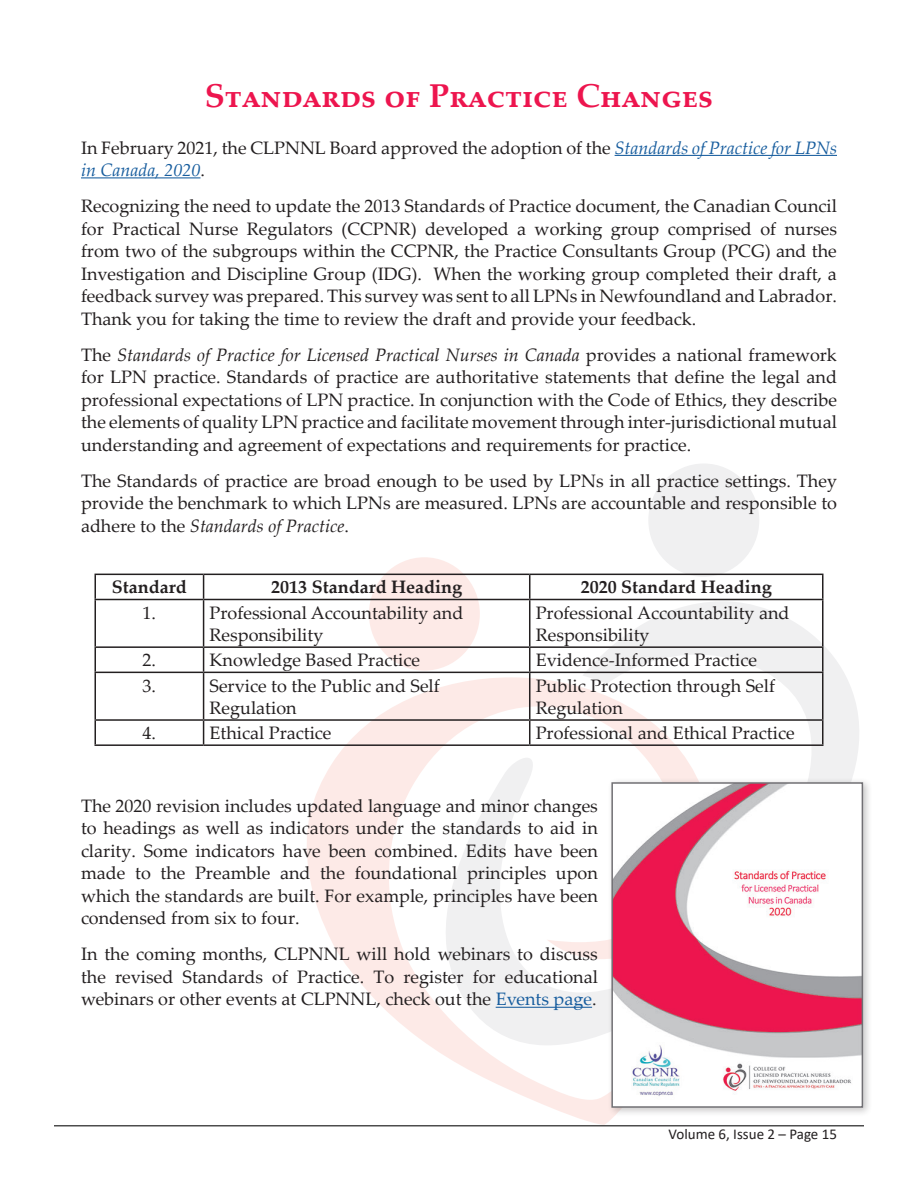
<style>
.page{position:relative;width:918px;height:1188px;background:#fff}
.page>*{position:absolute;margin:0;border:0;box-sizing:border-box;transform-origin:0 0}
.H1_-_20pt__small_cap{font:700 33px "Palatino Linotype";letter-spacing:.06em;color:#ed154e}
.body{font:18px/22.5px "Palatino Linotype";color:#231f20}
.body-2{font:700 18px "Palatino Linotype";color:#231f20}
.t1{font:15px "Calibri";color:#231f20}
.s1{font-style:italic;color:#175d9e}
.s2{font-style:italic}
.s3{color:#175d9e}
</style>
<div class="page">
<hr style="left:54px;top:1125px;width:810px;height:1px;background:#4d4d4d">
<svg style="left:307px;top:557px;width:306px;height:568px"></svg>
<svg style="left:439px;top:464px;width:420px;height:581px"></svg>
<hr style="left:615px;top:155px;width:222px;height:1px;background:#175d9e">
<hr style="left:81px;top:177px;width:119px;height:1px;background:#175d9e">
<hr style="left:496px;top:1007px;width:96px;height:1px;background:#175d9e">
<hr style="left:94px;top:574px;width:110px;height:1px;background:#231f20">
<hr style="left:94px;top:575px;width:2px;height:24px;background:#231f20">
<hr style="left:204px;top:574px;width:326px;height:1px;background:#231f20">
<svg style="left:203px;top:575px;width:1px;height:24px"></svg>
<hr style="left:530px;top:574px;width:294px;height:1px;background:#231f20">
<svg style="left:529px;top:575px;width:1px;height:24px"></svg>
<hr style="left:822px;top:575px;width:2px;height:24px;background:#231f20">
<hr style="left:94px;top:599px;width:110px;height:1px;background:#231f20">
<hr style="left:94px;top:600px;width:2px;height:46px;background:#231f20">
<hr style="left:204px;top:599px;width:326px;height:1px;background:#231f20">
<hr style="left:203px;top:600px;width:1px;height:46px;background:#231f20">
<hr style="left:530px;top:599px;width:294px;height:1px;background:#231f20">
<hr style="left:529px;top:600px;width:1px;height:46px;background:#231f20">
<hr style="left:822px;top:600px;width:2px;height:46px;background:#231f20">
<hr style="left:94px;top:646px;width:110px;height:2px;background:#231f20">
<hr style="left:94px;top:648px;width:2px;height:24px;background:#231f20">
<hr style="left:204px;top:646px;width:326px;height:2px;background:#231f20">
<svg style="left:203px;top:648px;width:1px;height:24px"></svg>
<hr style="left:530px;top:646px;width:294px;height:2px;background:#231f20">
<svg style="left:529px;top:648px;width:1px;height:24px"></svg>
<hr style="left:822px;top:648px;width:2px;height:24px;background:#231f20">
<hr style="left:94px;top:672px;width:110px;height:1px;background:#231f20">
<hr style="left:94px;top:673px;width:2px;height:46px;background:#231f20">
<hr style="left:204px;top:672px;width:326px;height:1px;background:#231f20">
<hr style="left:203px;top:673px;width:1px;height:46px;background:#231f20">
<hr style="left:530px;top:672px;width:294px;height:1px;background:#231f20">
<hr style="left:529px;top:673px;width:1px;height:46px;background:#231f20">
<hr style="left:822px;top:673px;width:2px;height:46px;background:#231f20">
<hr style="left:94px;top:719px;width:110px;height:2px;background:#231f20">
<hr style="left:94px;top:721px;width:2px;height:23px;background:#231f20">
<hr style="left:204px;top:719px;width:326px;height:2px;background:#231f20">
<svg style="left:203px;top:721px;width:1px;height:23px"></svg>
<hr style="left:530px;top:719px;width:294px;height:2px;background:#231f20">
<svg style="left:529px;top:721px;width:1px;height:23px"></svg>
<hr style="left:822px;top:721px;width:2px;height:23px;background:#231f20">
<hr style="left:94px;top:744px;width:110px;height:2px;background:#231f20">
<hr style="left:204px;top:744px;width:326px;height:2px;background:#231f20">
<hr style="left:530px;top:744px;width:294px;height:2px;background:#231f20">
<div style="left:607px;top:778px;width:265px;height:339px;background:#231f20;opacity:.25"></div>
<img style="left:614px;top:785px;width:246px;height:320px">
<div style="left:611px;top:782px;width:252px;height:326px;border:2px solid #717074"></div>
<p class="H1_-_20pt__small_cap" style="left:205px;top:72px;width:510px">Standards of Practice Changes</p>
<p class="body" style="left:81px;top:136px;width:758px">In February 2021, the CLPNNL Board approved the adoption of the <span class="s1">Standards of Practice for LPNs in Canada, 2020</span>.</p>
<p class="body" style="left:81px;top:194px;width:758px;text-align:justify">Recognizing the need to update the 2013 Standards of Practice document, the Canadian Council for Practical Nurse Regulators (CCPNR) developed a working group comprised of nurses from two of the subgroups within the CCPNR, the Practice Consultants Group (PCG) and the Investigation and Discipline Group (IDG). When the working group completed their draft, a feedback survey was prepared. This survey was sent to all LPNs in Newfoundland and Labrador.<br>Thank you for taking the time to review the draft and provide your feedback.</p>
<p class="body" style="left:81px;top:343px;width:758px;text-align:justify">The <span class="s2">Standards of Practice for Licensed Practical Nurses in Canada</span> provides a national framework for LPN practice. Standards of practice are authoritative statements that define the legal and professional expectations of LPN practice. In conjunction with the Code of Ethics, they describe the elements of quality LPN practice and facilitate movement through inter-jurisdictional mutual understanding and agreement of expectations and requirements for practice.</p>
<p class="body" style="left:81px;top:469px;width:758px;text-align:justify">The Standards of practice are broad enough to be used by LPNs in all practice settings. They provide the benchmark to which LPNs are measured. LPNs are accountable and responsible to adhere to the <span class="s2">Standards of Practice</span>.</p>
<p class="body-2" style="left:112px;top:575px;width:76px">Standard</p>
<p class="body-2" style="left:271px;top:575px;width:192px">2013 Standard Heading</p>
<p class="body-2" style="left:581px;top:575px;width:192px">2020 Standard Heading</p>
<p class="body" style="left:143px;top:601px;width:15px">1.</p>
<p class="body" style="left:210px;top:601px;width:255px">Professional Accountability and<br>Responsibility</p>
<p class="body" style="left:536px;top:601px;width:255px">Professional Accountability and<br>Responsibility</p>
<p class="body" style="left:143px;top:648px;width:15px">2.</p>
<p class="body" style="left:210px;top:648px;width:212px">Knowledge Based Practice</p>
<p class="body" style="left:536px;top:648px;width:223px">Evidence-Informed Practice</p>
<p class="body" style="left:143px;top:673px;width:15px">3.</p>
<p class="body" style="left:210px;top:673px;width:232px">Service to the Public and Self<br>Regulation</p>
<p class="body" style="left:536px;top:673px;width:241px">Public Protection through Self<br>Regulation</p>
<p class="body" style="left:143px;top:721px;width:15px">4.</p>
<p class="body" style="left:210px;top:721px;width:124px">Ethical Practice</p>
<p class="body" style="left:536px;top:721px;width:260px">Professional and Ethical Practice</p>
<p class="body" style="left:81px;top:794px;width:518px;text-align:justify">The 2020 revision includes updated language and minor changes to headings as well as indicators under the standards to aid in clarity. Some indicators have been combined. Edits have been made to the Preamble and the foundational principles upon which the standards are built. For example, principles have been condensed from six to four.</p>
<p class="body" style="left:81px;top:942px;width:518px;text-align:justify">In the coming months, CLPNNL will hold webinars to discuss the revised Standards of Practice. To register for educational webinars or other events at CLPNNL, check out the <span class="s3">Events page</span>.</p>
<p class="t1" style="left:669px;top:1124px;width:170px">Volume 6, Issue 2 – Page 15</p>
</div>
